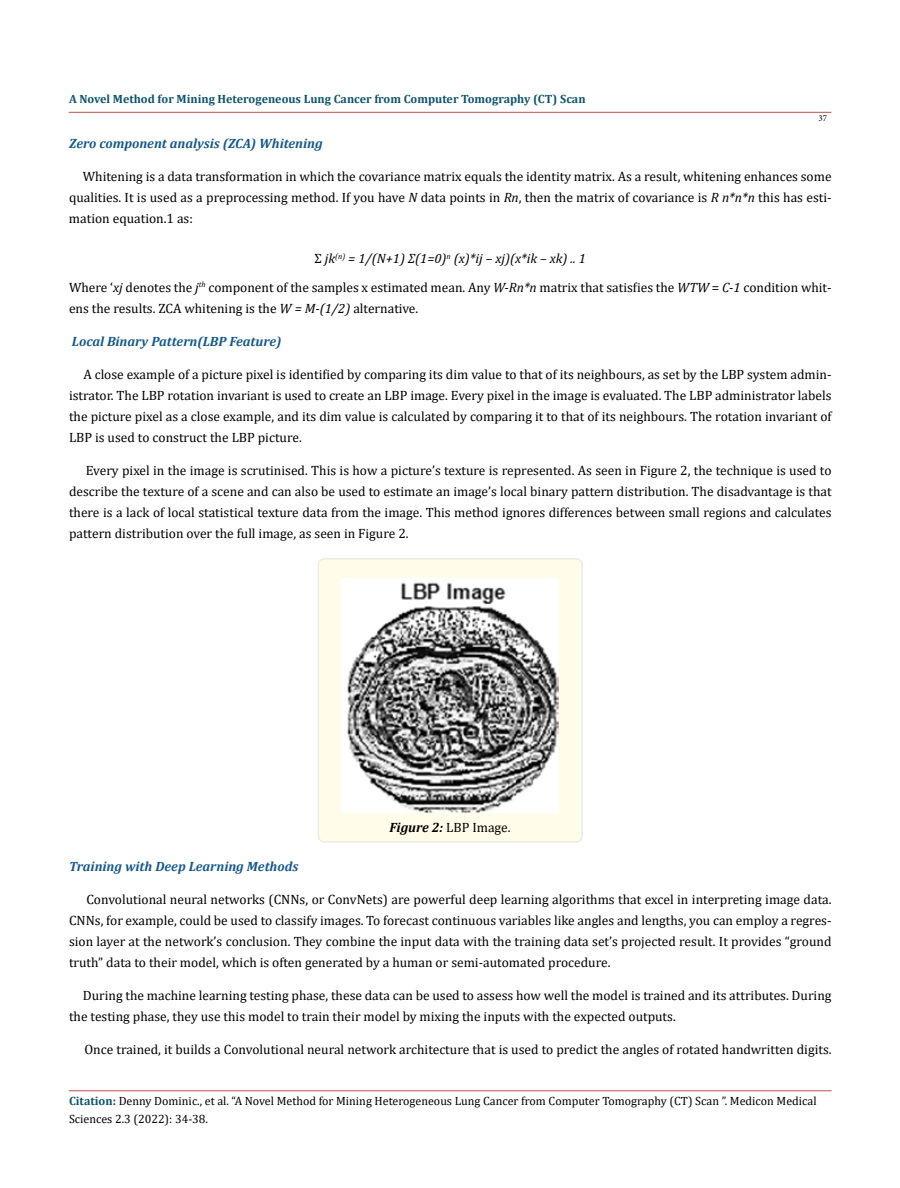
<style>
.page{position:relative;width:900px;height:1188px;background:#fff}
.page>*{position:absolute;margin:0;border:0;box-sizing:border-box;transform-origin:0 0}
.t1{font:13.5px/21px "Cambria";color:#000;text-align:justify}
.t2{font:italic 700 13.5px "Cambria";color:#15588c}
.t3{font:12px/18px "Cambria";color:#000}
.t4{font:700 12px "Cambria";color:#0e536a}
.t5{font:9px "Minion Pro";color:#000}
.s1{font-style:italic}
.s2{font-weight:700;font-style:italic}
.s3{font-weight:700;color:#0e536a}
.s4{font-weight:700;color:#173e88}
</style>
<div class="page">
<hr style="left:69px;top:1091px;width:763px;height:1px;background:#c0504d">
<hr style="left:69px;top:112px;width:762px;height:1px;background:#c0504d">
<div style="left:318px;top:559px;width:264px;height:283px;background:#fffde9;border-radius:6px"></div>
<div style="left:318px;top:558px;width:265px;height:285px;border:2px solid #eeece1;border-radius:6px"></div>
<img style="left:342px;top:579px;width:216px;height:234px">
<p class="t4" style="left:69px;top:90px;width:518px">A Novel Method for Mining Heterogeneous Lung Cancer from Computer Tomography (CT) Scan</p>
<p class="t5" style="left:818px;top:112px;width:10px">37</p>
<p class="t2" style="left:69px;top:134px;width:255px">Zero component analysis (ZCA) Whitening</p>
<p class="t1" style="left:69px;top:166px;width:764px;text-indent:14px">Whitening is a data transformation in which the covariance matrix equals the identity matrix. As a result, whitening enhances some qualities. It is used as a preprocessing method. If you have <span class="s1">N</span> data points in <span class="s1">Rn</span>, then the matrix of covariance is <span class="s1">R n*n*n</span> this has esti&shy;mation equation.1 as:</p>
<p class="t1" style="left:69px;top:244px;width:764px;line-height:28.5px;text-align:center">Σ <span class="s1">jk</span><sup>(n)</sup> <span class="s1">= 1/(N+1) Σ(1=0)</span><sup>n</sup> <span class="s1">(x)*ij – xj)(x*ik – xk) .. 1<br></span>Where ‘<span class="s1">xj</span> denotes the <span class="s1">j</span><sup>th</sup> component of the samples x estimated mean. Any <span class="s1">W-Rn*n</span> matrix that satisfies the <span class="s1">WTW</span> = <span class="s1">C-1</span> condition whit-</p>
<p class="t1" style="left:69px;top:298px;width:351px">ens the results. ZCA whitening is the <span class="s1">W = M-(1/2)</span> alternative.</p>
<p class="t2" style="left:72px;top:332px;width:211px">Local Binary Pattern(LBP Feature)</p>
<p class="t1" style="left:69px;top:364px;width:764px;text-indent:14px">A close example of a picture pixel is identified by comparing its dim value to that of its neighbours, as set by the LBP system admin&shy;istrator. The LBP rotation invariant is used to create an LBP image. Every pixel in the image is evaluated. The LBP administrator labels the picture pixel as a close example, and its dim value is calculated by comparing it to that of its neighbours. The rotation invariant of LBP is used to construct the LBP picture.</p>
<p class="t1" style="left:69px;top:460px;width:764px;text-indent:17px">Every pixel in the image is scrutinised. This is how a picture’s texture is represented. As seen in Figure 2, the technique is used to describe the texture of a scene and can also be used to estimate an image’s local binary pattern distribution. The disadvantage is that there is a lack of local statistical texture data from the image. This method ignores differences between small regions and calculates pattern distribution over the full image, as seen in Figure 2.</p>
<p class="t1" style="left:389px;top:816px;width:123px"><span class="s2">Figure 2:</span> LBP Image.</p>
<p class="t2" style="left:69px;top:857px;width:231px">Training with Deep Learning Methods</p>
<p class="t1" style="left:69px;top:889px;width:764px;text-indent:17px">Convolutional neural networks (CNNs, or ConvNets) are powerful deep learning algorithms that excel in interpreting image data.<br>CNNs, for example, could be used to classify images. To forecast continuous variables like angles and lengths, you can employ a regres&shy;sion layer at the network’s conclusion. They combine the input data with the training data set’s projected result. It provides “ground truth” data to their model, which is often generated by a human or semi-automated procedure.</p>
<p class="t1" style="left:69px;top:985px;width:764px;text-indent:14px">During the machine learning testing phase, these data can be used to assess how well the model is trained and its attributes. During the testing phase, they use this model to train their model by mixing the inputs with the expected outputs.</p>
<p class="t1" style="left:84px;top:1039px;width:749px">Once trained, it builds a Convolutional neural network architecture that is used to predict the angles of rotated handwritten digits.</p>
<p class="t3" style="left:69px;top:1092px;width:749px"><span class="s3">Citation</span><span class="s4">:</span> Denny Dominic., et al. “A Novel Method for Mining Heterogeneous Lung Cancer from Computer Tomography (CT) Scan ”. Medicon Medical<br>Sciences 2.3 (2022): 34-38.</p>
</div>
